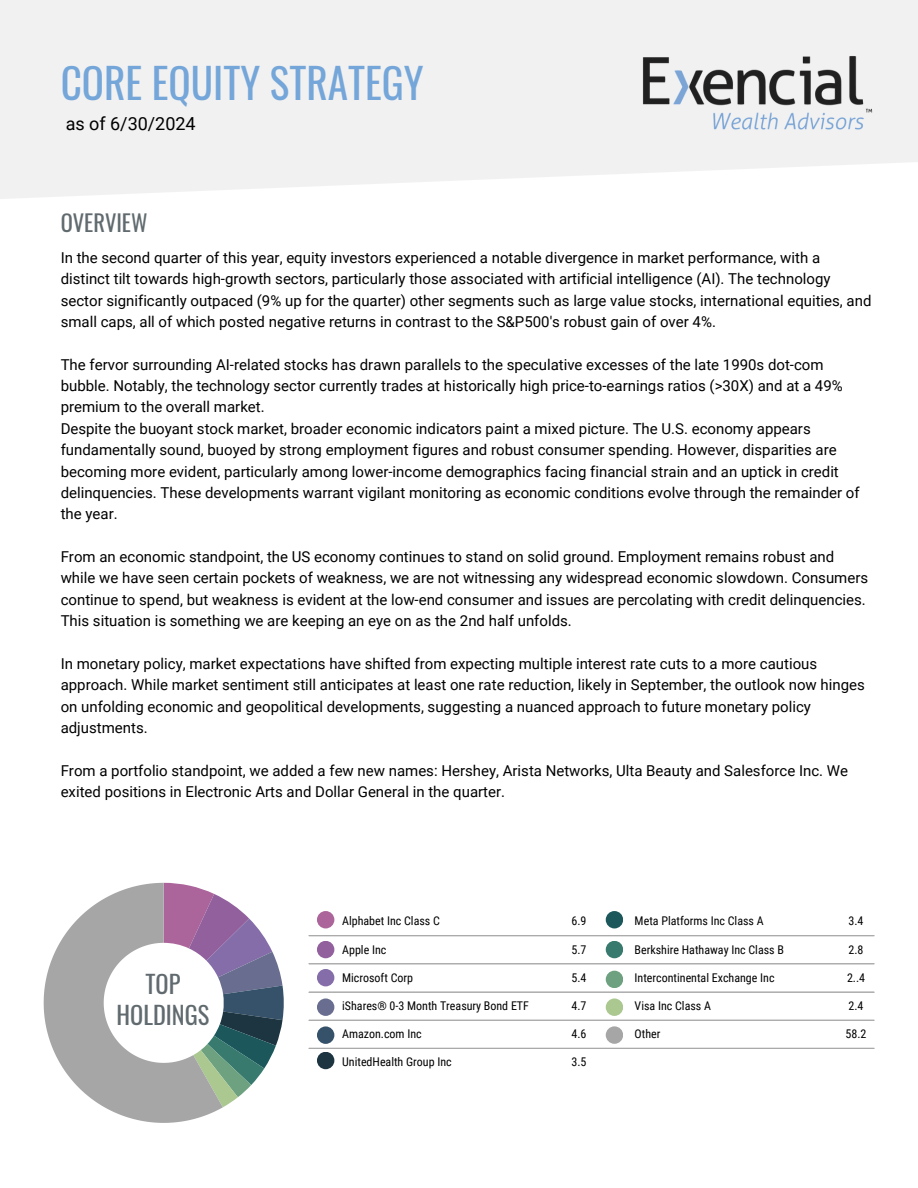
<style>
.page{position:relative;width:918px;height:1188px;background:#fff}
.page>*{position:absolute;margin:0;border:0;box-sizing:border-box;transform-origin:0 0}
.t1{font:41.25px "Oswald";color:#75a6d9}
.t2{font:24.45px/30.5px "Oswald";color:#616b6f;text-align:center}
.t3{font:22.5px "Oswald";color:#616b6f}
.t4{font:18px "Roboto";color:#000}
.t5{font:15px/21.3px "Roboto";color:#000}
.t6{font:12px "Roboto Condensed";color:#000}
</style>
<div class="page">
<svg style="left:0;top:0;width:918px;height:199px;fill:#f1f1f1"></svg>
<img style="left:631px;top:29px;width:252px;height:126px">
<svg style="left:44px;top:883px;width:240px;height:240px"></svg>
<hr style="left:309px;top:935px;width:565px;height:1px;background:#a6a6a6">
<hr style="left:309px;top:963px;width:565px;height:1px;background:#a6a6a6">
<hr style="left:309px;top:991px;width:565px;height:2px;background:#a6a6a6">
<hr style="left:309px;top:1020px;width:565px;height:1px;background:#a6a6a6">
<hr style="left:309px;top:1048px;width:565px;height:1px;background:#a6a6a6">
<div style="left:317px;top:911px;width:17px;height:17px;background:#ac659a;border-radius:50%"></div>
<div style="left:317px;top:941px;width:17px;height:17px;background:#93609e;border-radius:50%"></div>
<div style="left:317px;top:969px;width:17px;height:17px;background:#846da9;border-radius:50%"></div>
<div style="left:317px;top:998px;width:17px;height:18px;background:#696e90;border-radius:50%"></div>
<div style="left:317px;top:1026px;width:17px;height:18px;background:#36526a;border-radius:50%"></div>
<div style="left:317px;top:1052px;width:17px;height:17px;background:#1d3541;border-radius:50%"></div>
<div style="left:606px;top:911px;width:17px;height:17px;background:#1c575c;border-radius:50%"></div>
<div style="left:606px;top:941px;width:17px;height:17px;background:#387a6e;border-radius:50%"></div>
<div style="left:606px;top:971px;width:17px;height:17px;background:#6da17f;border-radius:50%"></div>
<div style="left:606px;top:998px;width:17px;height:18px;background:#aac890;border-radius:50%"></div>
<div style="left:606px;top:1026px;width:17px;height:18px;background:#a6a6a6;border-radius:50%"></div>
<p class="t1" style="left:61px;top:51px;width:365px">CORE EQUITY STRATEGY</p>
<p class="t4" style="left:66px;top:113px;width:131px">as of 6/30/2024</p>
<p class="t3" style="left:61px;top:205px;width:88px">OVERVIEW</p>
<p class="t5" style="left:61px;top:247px;width:812px">In the second quarter of this year, equity investors experienced a notable divergence in market performance, with a distinct tilt towards high-growth sectors, particularly those associated with artificial intelligence (AI). The technology sector significantly outpaced (9% up for the quarter) other segments such as large value stocks, international equities, and small caps, all of which posted negative returns in contrast to the S&amp;P500's robust gain of over 4%.</p>
<p class="t5" style="left:61px;top:354px;width:784px">The fervor surrounding AI-related stocks has drawn parallels to the speculative excesses of the late 1990s dot-com bubble. Notably, the technology sector currently trades at historically high price-to-earnings ratios (&gt;30X) and at a 49% premium to the overall market.</p>
<p class="t5" style="left:61px;top:418px;width:801px">Despite the buoyant stock market, broader economic indicators paint a mixed picture. The U.S. economy appears fundamentally sound, buoyed by strong employment figures and robust consumer spending. However, disparities are becoming more evident, particularly among lower-income demographics facing financial strain and an uptick in credit delinquencies. These developments warrant vigilant monitoring as economic conditions evolve through the remainder of the year.</p>
<p class="t5" style="left:61px;top:546px;width:809px">From an economic standpoint, the US economy continues to stand on solid ground. Employment remains robust and while we have seen certain pockets of weakness, we are not witnessing any widespread economic slowdown. Consumers continue to spend, but weakness is evident at the low-end consumer and issues are percolating with credit delinquencies.<br>This situation is something we are keeping an eye on as the 2nd half unfolds.</p>
<p class="t5" style="left:61px;top:653px;width:806px">In monetary policy, market expectations have shifted from expecting multiple interest rate cuts to a more cautious approach. While market sentiment still anticipates at least one rate reduction, likely in September, the outlook now hinges on unfolding economic and geopolitical developments, suggesting a nuanced approach to future monetary policy adjustments.</p>
<p class="t5" style="left:61px;top:760px;width:789px">From a portfolio standpoint, we added a few new names: Hershey, Arista Networks, Ulta Beauty and Salesforce Inc. We exited positions in Electronic Arts and Dollar General in the quarter.</p>
<p class="t2" style="left:117px;top:968px;width:94px">TOP<br>HOLDINGS</p>
<h3 class="t6" style="left:342px;top:914px;width:99px">Alphabet Inc Class C</h3>
<h2 class="t6" style="left:572px;top:914px;width:16px">6.9</h2>
<p class="t6" style="left:635px;top:914px;width:131px">Meta Platforms Inc Class A</p>
<p class="t6" style="left:849px;top:914px;width:16px">3.4</p>
<p class="t6" style="left:342px;top:943px;width:46px">Apple Inc</p>
<p class="t6" style="left:572px;top:943px;width:16px">5.7</p>
<p class="t6" style="left:635px;top:943px;width:151px">Berkshire Hathaway Inc Class B</p>
<p class="t6" style="left:849px;top:943px;width:16px">2.8</p>
<p class="t6" style="left:342px;top:971px;width:72px">Microsoft Corp</p>
<h2 class="t6" style="left:572px;top:971px;width:16px">5.4</h2>
<p class="t6" style="left:635px;top:971px;width:141px">Intercontinental Exchange Inc</p>
<p class="t6" style="left:847px;top:971px;width:20px">2..4</p>
<p class="t6" style="left:342px;top:999px;width:188px">iShares® 0-3 Month Treasury Bond ETF</p>
<p class="t6" style="left:572px;top:999px;width:16px">4.7</p>
<p class="t6" style="left:635px;top:999px;width:78px">Visa Inc Class A</p>
<p class="t6" style="left:849px;top:999px;width:16px">2.4</p>
<p class="t6" style="left:342px;top:1027px;width:81px">Amazon.com Inc</p>
<p class="t6" style="left:572px;top:1027px;width:16px">4.6</p>
<p class="t6" style="left:635px;top:1027px;width:27px">Other</p>
<p class="t6" style="left:846px;top:1027px;width:22px">58.2</p>
<p class="t6" style="left:342px;top:1055px;width:111px">UnitedHealth Group Inc</p>
<p class="t6" style="left:572px;top:1055px;width:16px">3.5</p>
</div>
